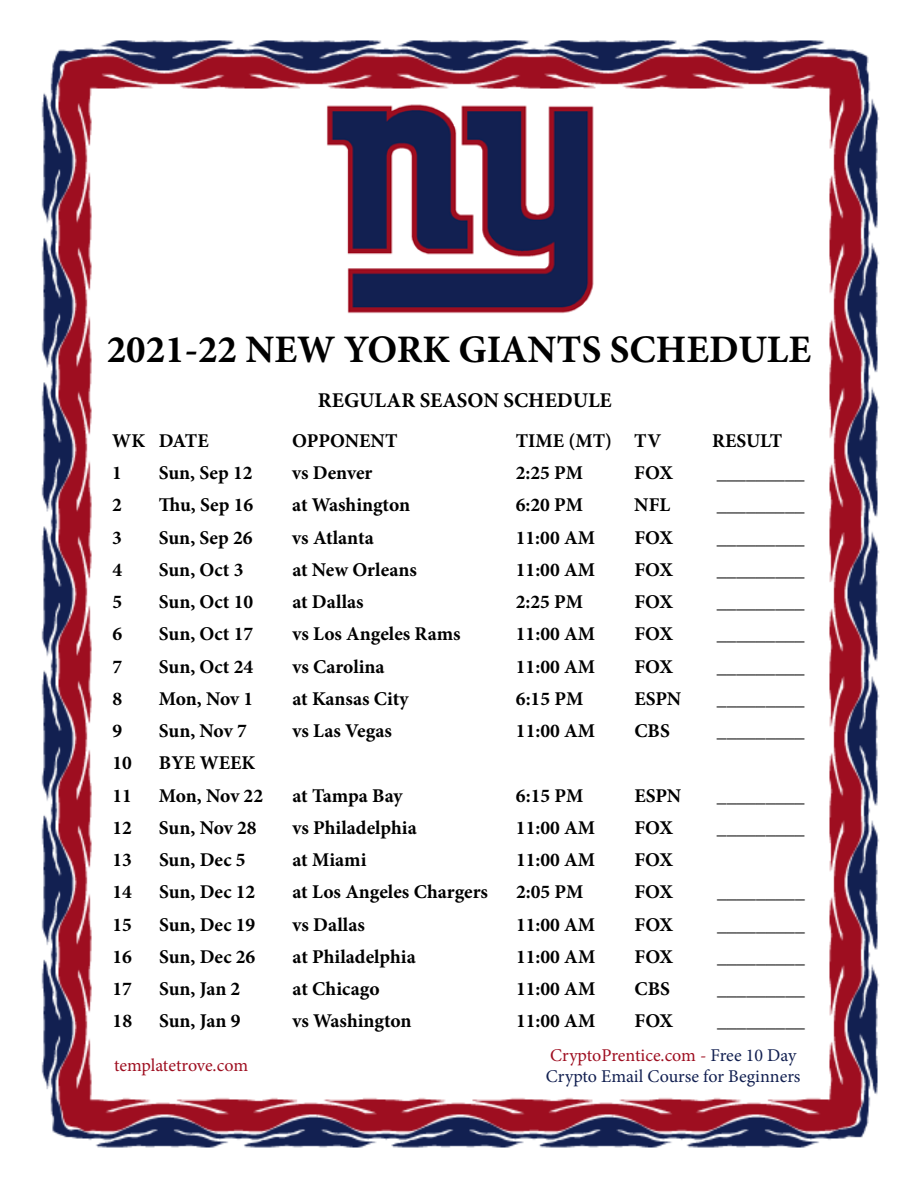
<style>
.page{position:relative;width:918px;height:1188px;background:#fff}
.page>*{position:absolute;margin:0;border:0;box-sizing:border-box;transform-origin:0 0}
.t1{font:700 39px "Minion Pro";color:#000}
.t2{font:700 21px "Minion Pro";color:#000}
.t3{font:700 19.5px "Minion Pro";color:#000}
.t4{font:18px/21.6px "Minion Pro";color:#122051}
.t5{font:18px "Minion Pro";letter-spacing:-.005em;color:#9e0e20}
.s1{color:#9e0e20}
</style>
<div class="page">
<img style="left:41px;top:40px;width:838px;height:1108px">
<img style="left:323px;top:99px;width:275px;height:219px">
<h1 class="t1" style="left:107px;top:322px;width:706px">2021-22 NEW YORK GIANTS SCHEDULE</h1>
<p class="t2" style="left:318px;top:385px;width:295px">REGULAR SEASON SCHEDULE</p>
<p class="t3" style="left:112px;top:427px;width:98px">WK DATE</p>
<p class="t3" style="left:292px;top:427px;width:107px">OPPONENT</p>
<p class="t3" style="left:516px;top:427px;width:147px">TIME (MT) TV</p>
<p class="t3" style="left:712px;top:427px;width:71px">RESULT</p>
<p class="t3" style="left:112px;top:459px;width:11px">1</p>
<p class="t3" style="left:159px;top:459px;width:95px">Sun, Sep 12</p>
<p class="t3" style="left:292px;top:459px;width:82px">vs Denver</p>
<p class="t3" style="left:516px;top:459px;width:69px">2:25 PM</p>
<p class="t3" style="left:634px;top:459px;width:40px">FOX</p>
<p class="t3" style="left:717px;top:459px;width:89px">_________</p>
<p class="t3" style="left:112px;top:491px;width:11px">2</p>
<p class="t3" style="left:159px;top:491px;width:96px">Thu, Sep 16</p>
<p class="t3" style="left:292px;top:491px;width:119px">at Washington</p>
<p class="t3" style="left:516px;top:491px;width:69px">6:20 PM</p>
<p class="t3" style="left:634px;top:491px;width:37px">NFL</p>
<p class="t3" style="left:717px;top:491px;width:89px">_________</p>
<p class="t3" style="left:112px;top:524px;width:11px">3</p>
<p class="t3" style="left:159px;top:524px;width:95px">Sun, Sep 26</p>
<p class="t3" style="left:292px;top:524px;width:83px">vs Atlanta</p>
<p class="t3" style="left:516px;top:524px;width:81px">11:00 AM</p>
<p class="t3" style="left:634px;top:524px;width:40px">FOX</p>
<p class="t3" style="left:717px;top:524px;width:89px">_________</p>
<p class="t3" style="left:112px;top:556px;width:11px">4</p>
<p class="t3" style="left:159px;top:556px;width:86px">Sun, Oct 3</p>
<p class="t3" style="left:292px;top:556px;width:126px">at New Orleans</p>
<p class="t3" style="left:516px;top:556px;width:81px">11:00 AM</p>
<p class="t3" style="left:634px;top:556px;width:40px">FOX</p>
<p class="t3" style="left:717px;top:556px;width:89px">_________</p>
<p class="t3" style="left:112px;top:588px;width:11px">5</p>
<p class="t3" style="left:159px;top:588px;width:96px">Sun, Oct 10</p>
<p class="t3" style="left:292px;top:588px;width:73px">at Dallas</p>
<p class="t3" style="left:516px;top:588px;width:69px">2:25 PM</p>
<p class="t3" style="left:634px;top:588px;width:40px">FOX</p>
<p class="t3" style="left:717px;top:588px;width:89px">_________</p>
<p class="t3" style="left:112px;top:620px;width:11px">6</p>
<p class="t3" style="left:159px;top:620px;width:96px">Sun, Oct 17</p>
<p class="t3" style="left:292px;top:620px;width:170px">vs Los Angeles Rams</p>
<p class="t3" style="left:516px;top:620px;width:81px">11:00 AM</p>
<p class="t3" style="left:634px;top:620px;width:40px">FOX</p>
<p class="t3" style="left:717px;top:620px;width:89px">_________</p>
<p class="t3" style="left:112px;top:653px;width:11px">7</p>
<p class="t3" style="left:159px;top:653px;width:96px">Sun, Oct 24</p>
<p class="t3" style="left:292px;top:653px;width:94px">vs Carolina</p>
<p class="t3" style="left:516px;top:653px;width:81px">11:00 AM</p>
<p class="t3" style="left:634px;top:653px;width:40px">FOX</p>
<p class="t3" style="left:717px;top:653px;width:89px">_________</p>
<p class="t3" style="left:112px;top:685px;width:11px">8</p>
<p class="t3" style="left:159px;top:685px;width:96px">Mon, Nov 1</p>
<p class="t3" style="left:292px;top:685px;width:118px">at Kansas City</p>
<p class="t3" style="left:516px;top:685px;width:69px">6:15 PM</p>
<p class="t3" style="left:634px;top:685px;width:48px">ESPN</p>
<p class="t3" style="left:717px;top:685px;width:89px">_________</p>
<p class="t3" style="left:112px;top:717px;width:11px">9</p>
<p class="t3" style="left:159px;top:717px;width:89px">Sun, Nov 7</p>
<p class="t3" style="left:292px;top:717px;width:101px">vs Las Vegas</p>
<p class="t3" style="left:516px;top:717px;width:81px">11:00 AM</p>
<p class="t3" style="left:634px;top:717px;width:37px">CBS</p>
<p class="t3" style="left:717px;top:717px;width:89px">_________</p>
<p class="t3" style="left:112px;top:749px;width:21px">10</p>
<p class="t3" style="left:159px;top:749px;width:98px">BYE WEEK</p>
<p class="t3" style="left:112px;top:782px;width:21px">11</p>
<p class="t3" style="left:159px;top:782px;width:106px">Mon, Nov 22</p>
<p class="t3" style="left:292px;top:782px;width:112px">at Tampa Bay</p>
<p class="t3" style="left:516px;top:782px;width:69px">6:15 PM</p>
<p class="t3" style="left:634px;top:782px;width:48px">ESPN</p>
<p class="t3" style="left:717px;top:782px;width:89px">_________</p>
<p class="t3" style="left:112px;top:814px;width:21px">12</p>
<p class="t3" style="left:159px;top:814px;width:99px">Sun, Nov 28</p>
<p class="t3" style="left:292px;top:814px;width:126px">vs Philadelphia</p>
<p class="t3" style="left:516px;top:814px;width:81px">11:00 AM</p>
<p class="t3" style="left:634px;top:814px;width:40px">FOX</p>
<p class="t3" style="left:717px;top:814px;width:89px">_________</p>
<p class="t3" style="left:112px;top:846px;width:21px">13</p>
<p class="t3" style="left:159px;top:846px;width:88px">Sun, Dec 5</p>
<p class="t3" style="left:292px;top:846px;width:75px">at Miami</p>
<p class="t3" style="left:516px;top:846px;width:81px">11:00 AM</p>
<p class="t3" style="left:635px;top:846px;width:40px">FOX</p>
<p class="t3" style="left:113px;top:878px;width:21px">14</p>
<p class="t3" style="left:159px;top:878px;width:98px">Sun, Dec 12</p>
<p class="t3" style="left:293px;top:878px;width:197px">at Los Angeles Chargers</p>
<p class="t3" style="left:516px;top:878px;width:69px">2:05 PM</p>
<p class="t3" style="left:635px;top:878px;width:40px">FOX</p>
<p class="t3" style="left:717px;top:878px;width:89px">_________</p>
<p class="t3" style="left:113px;top:911px;width:21px">15</p>
<p class="t3" style="left:159px;top:911px;width:98px">Sun, Dec 19</p>
<p class="t3" style="left:293px;top:911px;width:74px">vs Dallas</p>
<p class="t3" style="left:516px;top:911px;width:81px">11:00 AM</p>
<p class="t3" style="left:635px;top:911px;width:40px">FOX</p>
<p class="t3" style="left:717px;top:911px;width:89px">_________</p>
<p class="t3" style="left:113px;top:943px;width:21px">16</p>
<p class="t3" style="left:159px;top:943px;width:98px">Sun, Dec 26</p>
<p class="t3" style="left:293px;top:943px;width:125px">at Philadelphia</p>
<p class="t3" style="left:516px;top:943px;width:81px">11:00 AM</p>
<p class="t3" style="left:635px;top:943px;width:40px">FOX</p>
<p class="t3" style="left:717px;top:943px;width:89px">_________</p>
<p class="t3" style="left:113px;top:975px;width:21px">17</p>
<p class="t3" style="left:159px;top:975px;width:83px">Sun, Jan 2</p>
<p class="t3" style="left:293px;top:975px;width:89px">at Chicago</p>
<p class="t3" style="left:516px;top:975px;width:81px">11:00 AM</p>
<p class="t3" style="left:635px;top:975px;width:37px">CBS</p>
<p class="t3" style="left:717px;top:975px;width:89px">_________</p>
<p class="t3" style="left:113px;top:1007px;width:21px">18</p>
<p class="t3" style="left:159px;top:1007px;width:83px">Sun, Jan 9</p>
<p class="t3" style="left:293px;top:1007px;width:120px">vs Washington</p>
<p class="t3" style="left:516px;top:1007px;width:81px">11:00 AM</p>
<p class="t3" style="left:635px;top:1007px;width:40px">FOX</p>
<p class="t3" style="left:717px;top:1007px;width:89px">_________</p>
<p class="t5" style="left:114px;top:1053px;width:136px">templatetrove.com</p>
<p class="t4" style="left:546px;top:1044px;width:256px"><span class="s1">CryptoPrentice.com -</span> Free 10 Day<br>Crypto Email Course for Beginners</p>
</div>
